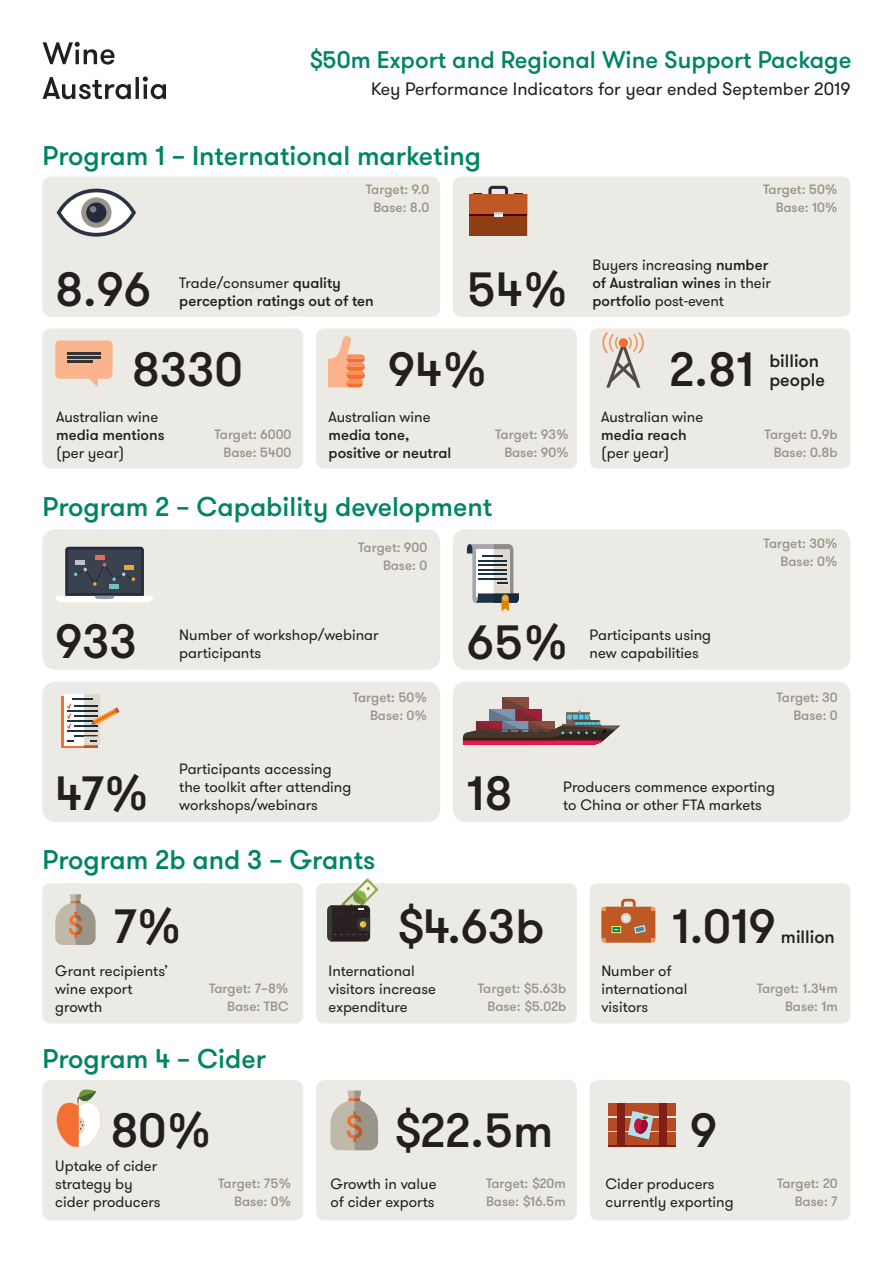
<style>
.page{position:relative;width:893px;height:1263px;background:#fff}
.page>*{position:absolute;margin:0;border:0;box-sizing:border-box;transform-origin:0 0}
.t1{font:500 48px/80.1px "GT Walsheim";color:#231f20}
.t2{font:500 27px "GT Walsheim";color:#008465}
.t3{font:500 24px "GT Walsheim";color:#008465}
.t4{font:18px "GT Walsheim";color:#231f20}
.t5{font:500 18px/18.9px "GT Walsheim";color:#231f20}
.t6{font:15px/18px "GT Walsheim";color:#231f20}
.t7{font:500 15px/18px "GT Walsheim";color:#231f20}
.t8{font:500 13.5px/18px "GT Walsheim";color:#9a9589;text-align:right}
.s1{font-weight:400}
.s2{font-weight:500}
</style>
<div class="page">
<div style="left:43px;top:682px;width:397px;height:140px;background:#ebeae5;border-radius:13px"></div>
<div style="left:43px;top:529px;width:397px;height:141px;background:#ebeae5;border-radius:13px"></div>
<div style="left:43px;top:1080px;width:260px;height:140px;background:#ebeae5;border-radius:9px"></div>
<div style="left:316px;top:1080px;width:261px;height:140px;background:#ebeae5;border-radius:9px"></div>
<div style="left:590px;top:1080px;width:260px;height:140px;background:#ebeae5;border-radius:9px"></div>
<div style="left:43px;top:176px;width:397px;height:141px;background:#ebeae5;border-radius:9px"></div>
<div style="left:43px;top:328px;width:260px;height:141px;background:#ebeae5;border-radius:9px"></div>
<div style="left:453px;top:176px;width:397px;height:141px;background:#ebeae5;border-radius:9px"></div>
<div style="left:316px;top:328px;width:261px;height:141px;background:#ebeae5;border-radius:9px"></div>
<div style="left:590px;top:328px;width:260px;height:141px;background:#ebeae5;border-radius:9px"></div>
<div style="left:43px;top:883px;width:260px;height:140px;background:#ebeae5;border-radius:9px"></div>
<div style="left:316px;top:883px;width:261px;height:140px;background:#ebeae5;border-radius:9px"></div>
<div style="left:590px;top:883px;width:260px;height:140px;background:#ebeae5;border-radius:9px"></div>
<svg style="left:55px;top:341px;width:58px;height:46px"></svg>
<hr style="left:67px;top:352px;width:34px;height:2px;background:#333">
<hr style="left:67px;top:361px;width:25px;height:2px;background:#333">
<hr style="left:67px;top:356px;width:34px;height:3px;background:#333">
<svg style="left:57px;top:189px;width:79px;height:48px"></svg>
<svg style="left:61px;top:192px;width:71px;height:41px;background:#dcdee0"></svg>
<div style="left:81px;top:197px;width:30px;height:31px;background:#9a9589;border-radius:50%"></div>
<div style="left:86px;top:202px;width:20px;height:21px;background:#242b3d;border-radius:50%"></div>
<div style="left:90px;top:206px;width:6px;height:7px;background:#7d808a;border-radius:50%"></div>
<svg style="left:469px;top:186px;width:58px;height:49px;background:#a85e38"></svg>
<svg style="left:328px;top:336px;width:37px;height:51px"></svg>
<svg style="left:602px;top:332px;width:42px;height:56px"></svg>
<div style="left:453px;top:529px;width:397px;height:141px;background:#ebeae5;border-radius:13px"></div>
<svg style="left:56px;top:547px;width:97px;height:55px"></svg>
<svg style="left:467px;top:544px;width:52px;height:67px"></svg>
<div style="left:453px;top:682px;width:397px;height:140px;background:#ebeae5;border-radius:13px"></div>
<svg style="left:463px;top:697px;width:157px;height:48px"></svg>
<div style="left:61px;top:697px;width:37px;height:51px;background:#f37032"></div>
<div style="left:64px;top:694px;width:37px;height:51px;background:#fff"></div>
<hr style="left:84px;top:745px;width:14px;height:3px;background:#bf5825">
<svg style="left:67px;top:694px;width:52px;height:51px"></svg>
<svg style="left:601px;top:899px;width:54px;height:44px;background:#c47c53"></svg>
<svg style="left:327px;top:877px;width:53px;height:64px"></svg>
<svg style="left:55px;top:894px;width:41px;height:51px"></svg>
<svg style="left:57px;top:1089px;width:44px;height:58px"></svg>
<svg style="left:330px;top:1090px;width:48px;height:60px"></svg>
<svg style="left:43px;top:76px;width:123px;height:23px"></svg>
<svg style="left:43px;top:42px;width:71px;height:23px"></svg>
<div style="left:608px;top:1104px;width:67px;height:12px;background:#b54b24"></div>
<div style="left:608px;top:1118px;width:67px;height:12px;background:#b54b24"></div>
<div style="left:608px;top:1132px;width:67px;height:12px;background:#b54b24"></div>
<div style="left:617px;top:1103px;width:7px;height:42px;background:#811e17"></div>
<div style="left:659px;top:1103px;width:8px;height:42px;background:#811e17"></div>
<svg style="left:628px;top:1111px;width:25px;height:28px"></svg>
<hr style="left:608px;top:1145px;width:67px;height:2px;background:#811e17">
<h3 class="t3" style="left:309px;top:45px;width:544px">$50m Export and Regional Wine Support Package</h3>
<p class="t4" style="left:371px;top:77px;width:481px">Key Performance Indicators for year ended September 2019</p>
<h2 class="t2" style="left:43px;top:138px;width:440px">Program 1 – International marketing</h2>
<p class="t8" style="left:366px;top:181px;width:65px;text-align:center">Target: 9.0<br>Base: 8.0</p>
<p class="t8" style="left:763px;top:181px;width:76px">Target: 50%<br>Base: 10%</p>
<h1 class="t1" style="left:132px;top:250px;width:112px;text-indent:-77px">8.96<br>8330</h1>
<p class="t7" style="left:179px;top:274px;width:196px"><span class="s1">Trade/consumer</span> quality perception ratings out of ten</p>
<h1 class="t1" style="left:467px;top:250px;width:103px">54%</h1>
<p class="t6" style="left:592px;top:256px;width:180px">Buyers increasing <span class="s2">number of Australian wines</span> in their <span class="s2">portfolio</span> post-event</p>
<h1 class="t1" style="left:388px;top:330px;width:101px">94%</h1>
<h1 class="t1" style="left:669px;top:330px;width:86px">2.81</h1>
<p class="t5" style="left:769px;top:352px;width:57px">billion people</p>
<p class="t6" style="left:56px;top:408px;width:103px">Australian wine</p>
<p class="t7" style="left:56px;top:426px;width:110px">media mentions</p>
<p class="t6" style="left:56px;top:444px;width:70px">(per year)</p>
<p class="t6" style="left:329px;top:408px;width:103px">Australian wine</p>
<p class="t7" style="left:329px;top:426px;width:124px">media tone, positive or neutral</p>
<p class="t8" style="left:214px;top:425px;width:78px">Target: 6000<br>Base: 5400</p>
<p class="t8" style="left:495px;top:425px;width:75px">Target: 93%<br>Base: 90%</p>
<h2 class="t2" style="left:43px;top:490px;width:451px">Program 2 – Capability development</h2>
<p class="t8" style="left:358px;top:538px;width:71px">Target: 900<br>Base: 0</p>
<p class="t6" style="left:601px;top:408px;width:103px">Australian wine</p>
<p class="t7" style="left:601px;top:426px;width:87px">media reach</p>
<p class="t6" style="left:601px;top:444px;width:70px">(per year)</p>
<h1 class="t1" style="left:55px;top:603px;width:83px">933</h1>
<h1 class="t1" style="left:467px;top:603px;width:103px">65%</h1>
<p class="t6" style="left:179px;top:626px;width:201px">Number of workshop/webinar participants</p>
<p class="t6" style="left:590px;top:626px;width:123px">Participants using</p>
<p class="t6" style="left:590px;top:644px;width:111px">new capabilities</p>
<p class="t8" style="left:353px;top:688px;width:76px">Target: 50%<br>Base: 0%</p>
<p class="t8" style="left:765px;top:425px;width:75px">Target: 0.9b<br>Base: 0.8b</p>
<p class="t8" style="left:764px;top:534px;width:76px">Target: 30%<br>Base: 0%</p>
<p class="t8" style="left:776px;top:688px;width:63px">Target: 30<br>Base: 0</p>
<p class="t6" style="left:179px;top:760px;width:174px">Participants accessing the toolkit after attending workshops/webinars</p>
<h1 class="t1" style="left:55px;top:754px;width:96px">47%</h1>
<h1 class="t1" style="left:467px;top:754px;width:47px">18</h1>
<p class="t6" style="left:563px;top:778px;width:213px">Producers commence exporting</p>
<p class="t6" style="left:563px;top:796px;width:200px">to China or other FTA markets</p>
<h2 class="t2" style="left:43px;top:843px;width:334px">Program 2b and 3 – Grants</h2>
<h1 class="t1" style="left:114px;top:887px;width:70px">7%</h1>
<h1 class="t1" style="left:396px;top:887px;width:150px">$4.63b</h1>
<h1 class="t1" style="left:672px;top:888px;width:105px">1.019</h1>
<p class="t5" style="left:781px;top:928px;width:55px">million</p>
<p class="t6" style="left:55px;top:962px;width:114px">Grant recipients’ wine export growth</p>
<p class="t6" style="left:601px;top:962px;width:88px">Number of international visitors</p>
<p class="t6" style="left:329px;top:962px;width:109px">International visitors increase expenditure</p>
<p class="t8" style="left:209px;top:980px;width:81px">Target: 7–8%<br>Base: TBC</p>
<p class="t8" style="left:478px;top:980px;width:90px">Target: $5.63b<br>Base: $5.02b</p>
<p class="t8" style="left:757px;top:980px;width:82px">Target: 1.34m<br>Base: 1m</p>
<h2 class="t2" style="left:43px;top:1041px;width:225px">Program 4 – Cider</h2>
<h1 class="t1" style="left:110px;top:1091px;width:103px">80%</h1>
<h1 class="t1" style="left:393px;top:1091px;width:162px">$22.5m</h1>
<h1 class="t1" style="left:690px;top:1091px;width:29px">9</h1>
<p class="t6" style="left:55px;top:1157px;width:107px">Uptake of cider strategy by cider producers</p>
<p class="t8" style="left:218px;top:1175px;width:75px">Target: 75%<br>Base: 0%</p>
<p class="t6" style="left:330px;top:1175px;width:108px">Growth in value of cider exports</p>
<p class="t8" style="left:486px;top:1175px;width:81px;text-align:left">Target: $20m<br>Base: $16.5m</p>
<p class="t8" style="left:777px;top:1175px;width:62px">Target: 20<br>Base: 7</p>
<p class="t6" style="left:606px;top:1175px;width:130px">Cider producers currently exporting</p>
</div>
